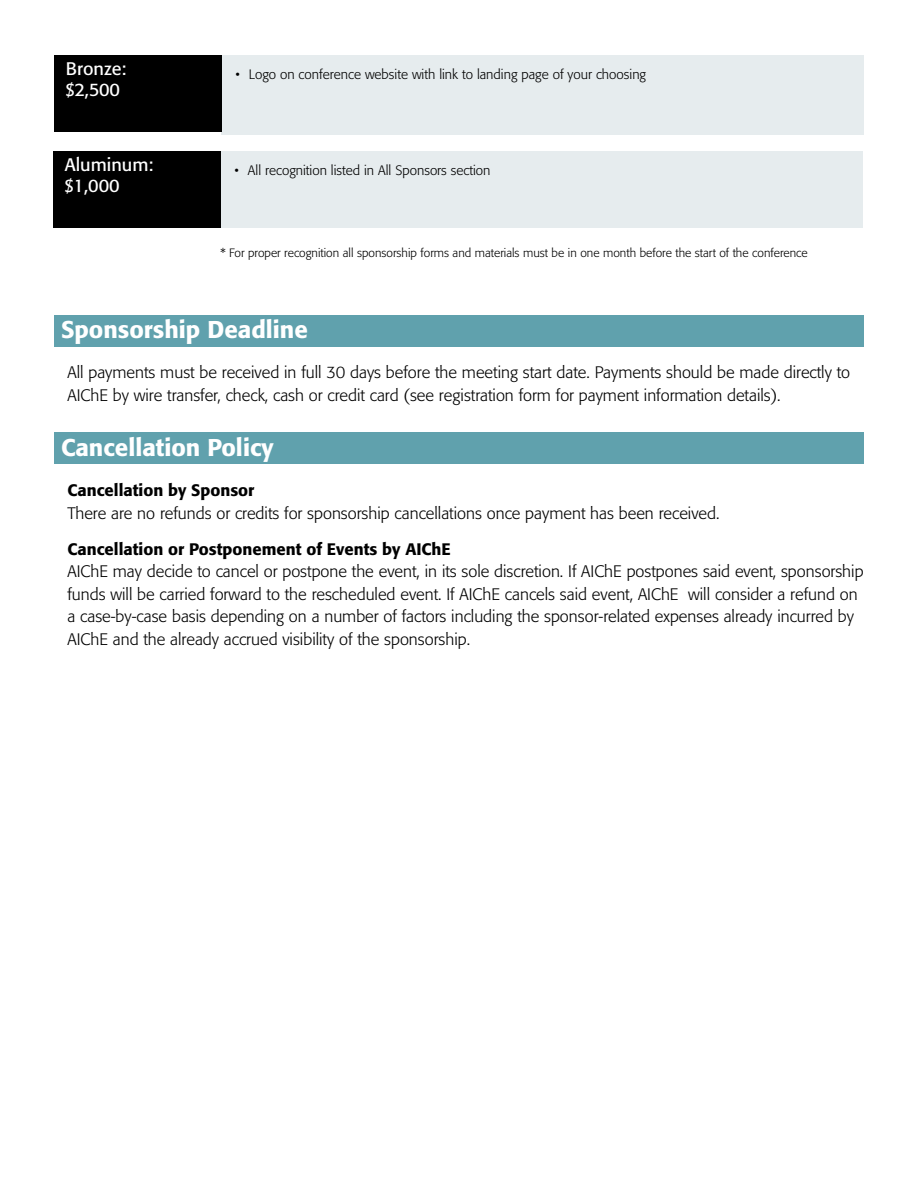
<style>
.page{position:relative;width:918px;height:1188px;background:#fff}
.page>*{position:absolute;margin:0;border:0;box-sizing:border-box;transform-origin:0 0}
.t1{font:500 24px "Formata";color:#fff}
.t2{font:18px "Formata";color:#fff}
.t3{font:300 16.5px/22.5px "Formata";color:#000}
.t4{font:500 16.5px "Formata";color:#000}
.t5{font:300 13.5px "Formata";color:#000}
.t6{font:300 12px "Formata";color:#000}
</style>
<div class="page">
<div style="left:54px;top:315px;width:810px;height:31px;background:#60a1ad"></div>
<div style="left:54px;top:432px;width:810px;height:32px;background:#60a1ad"></div>
<div style="left:222px;top:55px;width:642px;height:80px;background:#e6ecee"></div>
<div style="left:54px;top:55px;width:168px;height:76px;background:#000"></div>
<div style="left:221px;top:151px;width:642px;height:76px;background:#e6ecee"></div>
<div style="left:53px;top:151px;width:168px;height:76px;background:#000"></div>
<p class="t2" style="left:66px;top:58px;width:62px">Bronze:</p>
<p class="t5" style="left:235px;top:67px;width:412px">• Logo on conference website with link to landing page of your choosing</p>
<p class="t2" style="left:66px;top:79px;width:56px">$2,500</p>
<p class="t2" style="left:65px;top:154px;width:90px">Aluminum:</p>
<p class="t2" style="left:65px;top:175px;width:56px">$1,000</p>
<p class="t5" style="left:234px;top:163px;width:258px">• All recognition listed in All Sponsors section</p>
<p class="t6" style="left:220px;top:245px;width:589px">* For proper recognition all sponsorship forms and materials must be in one month before the start of the conference</p>
<h1 class="t1" style="left:61px;top:315px;width:248px">Sponsorship Deadline</h1>
<p class="t3" style="left:68px;top:361px;width:784px">All payments must be received in full 30 days before the meeting start date. Payments should be made directly to<br>AIChE by wire transfer, check, cash or credit card (see registration form for payment information details).</p>
<h1 class="t1" style="left:61px;top:433px;width:214px">Cancellation Policy</h1>
<p class="t4" style="left:68px;top:480px;width:188px">Cancellation by Sponsor</p>
<p class="t3" style="left:68px;top:502px;width:654px">There are no refunds or credits for sponsorship cancellations once payment has been received.</p>
<p class="t4" style="left:68px;top:539px;width:385px">Cancellation or Postponement of Events by AIChE</p>
<p class="t3" style="left:68px;top:560px;width:798px">AIChE may decide to cancel or postpone the event, in its sole discretion. If AIChE postpones said event, sponsorship funds will be carried forward to the rescheduled event. If AIChE cancels said event, AIChE will consider a refund on a case-by-case basis depending on a number of factors including the sponsor-related expenses already incurred by AIChE and the already accrued visibility of the sponsorship.</p>
</div>
